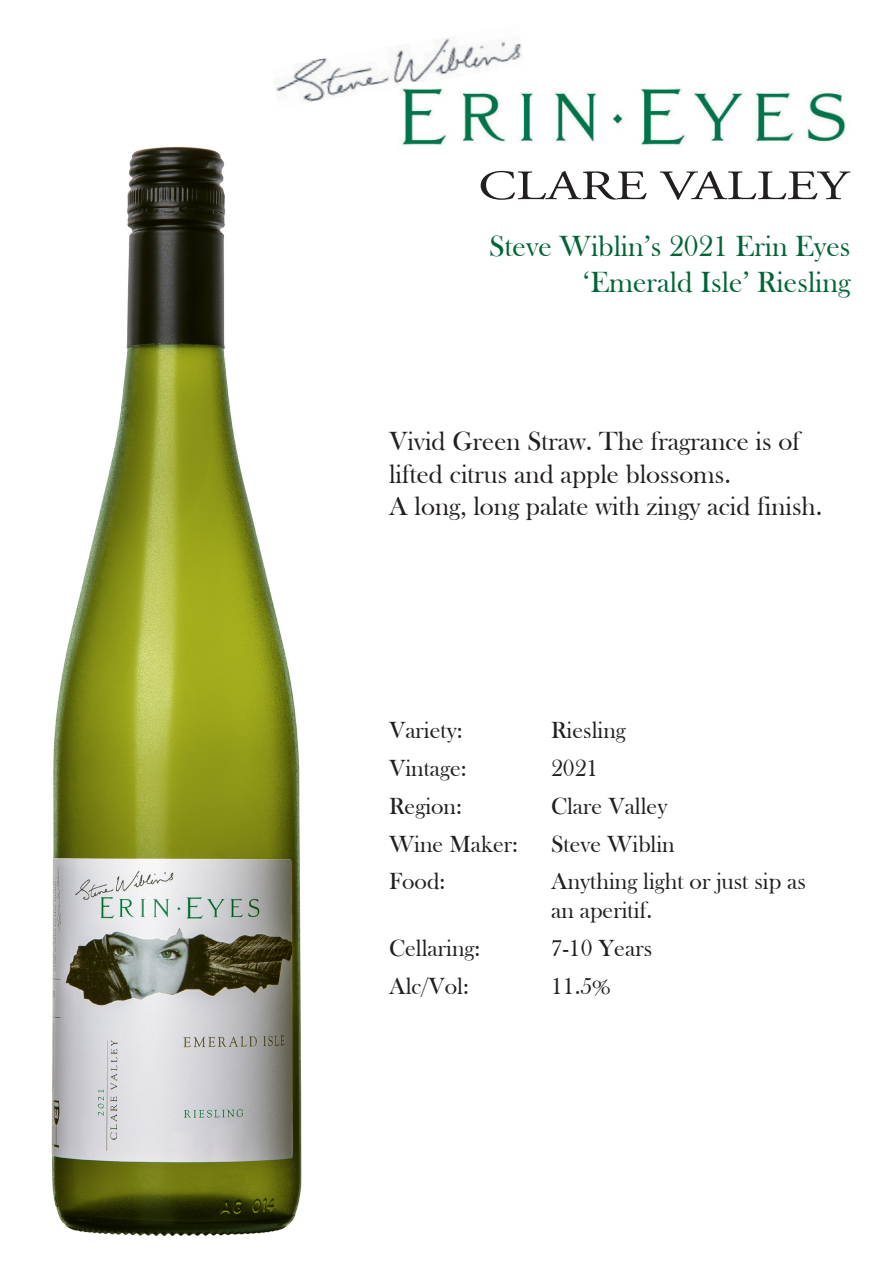
<style>
.page{position:relative;width:893px;height:1263px;background:#fff}
.page>*{position:absolute;margin:0;border:0;box-sizing:border-box;transform-origin:0 0}
.t1{font:30px "Bask Old Face";color:#006536}
.t2{font:27px/32.4px "Bask Old Face";color:#231f20}
.t3{font:24px "Bask Old Face";color:#231f20}
</style>
<div class="page">
<img style="left:274px;top:37px;width:248px;height:66px">
<svg style="left:481px;top:171px;width:370px;height:29px"></svg>
<img style="left:399px;top:82px;width:447px;height:64px">
<img style="left:51px;top:146px;width:251px;height:1091px">
<p class="t1" style="left:489px;top:229px;width:363px">Steve Wiblin’s 2021 Erin Eyes</p>
<p class="t1" style="left:583px;top:265px;width:269px">‘Emerald Isle’ Riesling</p>
<p class="t2" style="left:389px;top:426px;width:412px">Vivid Green Straw. The fragrance is of lifted citrus and apple blossoms.</p>
<p class="t2" style="left:389px;top:490px;width:435px">A long, long palate with zingy acid finish.</p>
<p class="t3" style="left:389px;top:717px;width:75px">Variety:</p>
<p class="t3" style="left:551px;top:717px;width:76px">Riesling</p>
<p class="t3" style="left:389px;top:755px;width:79px">Vintage:</p>
<p class="t3" style="left:551px;top:755px;width:49px">2021</p>
<p class="t3" style="left:389px;top:793px;width:74px">Region:</p>
<p class="t3" style="left:551px;top:793px;width:118px">Clare Valley</p>
<p class="t3" style="left:389px;top:830px;width:131px">Wine Maker:</p>
<p class="t3" style="left:551px;top:830px;width:125px">Steve Wiblin</p>
<p class="t3" style="left:389px;top:868px;width:58px">Food:</p>
<p class="t3" style="left:551px;top:868px;width:256px">Anything light or just sip as</p>
<p class="t3" style="left:551px;top:897px;width:103px">an aperitif.</p>
<p class="t3" style="left:389px;top:935px;width:93px">Cellaring:</p>
<p class="t3" style="left:551px;top:935px;width:103px">7-10 Years</p>
<p class="t3" style="left:389px;top:973px;width:81px">Alc/Vol:</p>
<p class="t3" style="left:551px;top:973px;width:61px">11.5%</p>
</div>
